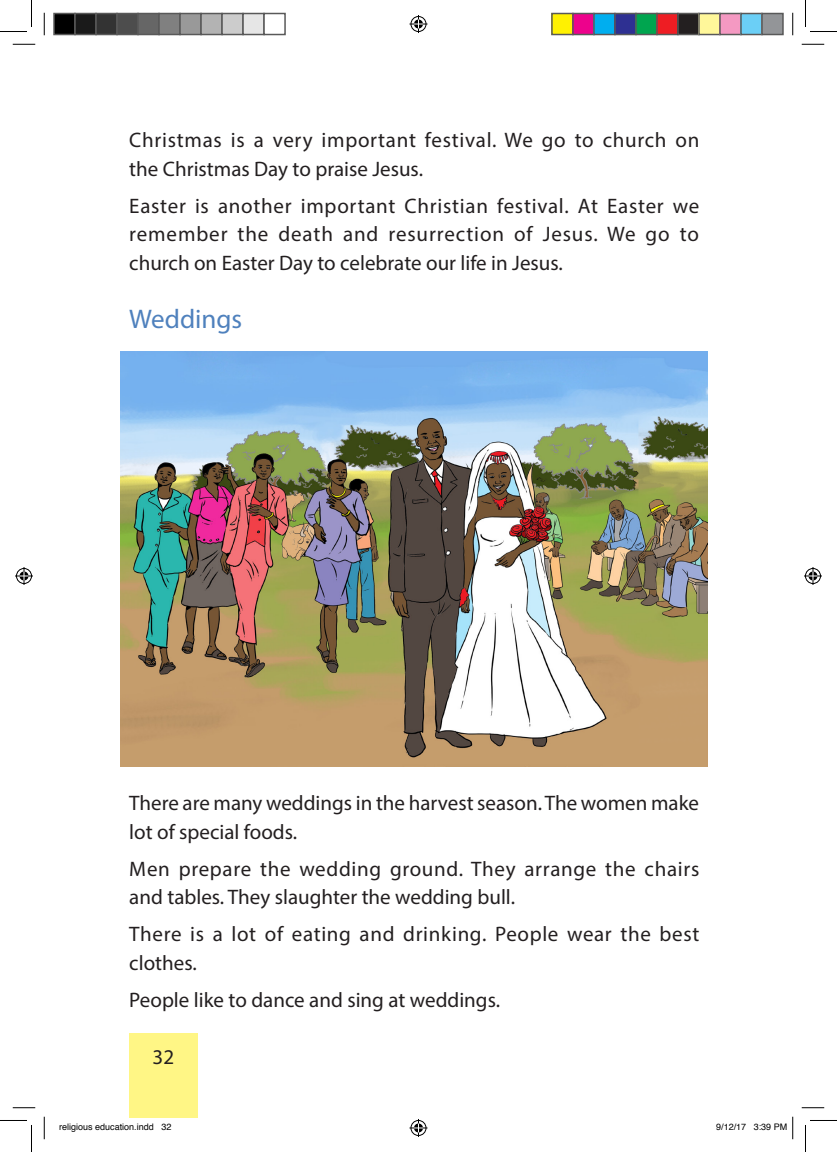
<style>
.page{position:relative;width:837px;height:1152px;background:#fff}
.page>*{position:absolute;margin:0;border:0;box-sizing:border-box;transform-origin:0 0}
.subheading_1{font:27px "Myriad Pro";color:#4f81bd}
.text{font:21px/28.5px "Myriad Pro";color:#231f20;text-align:justify}
.text-2{font:21px/28.5px "Myriad Pro";letter-spacing:.03em;color:#231f20}
.text-3{font:21px/28.5px "Myriad Pro";letter-spacing:.025em;color:#231f20}
.t1{font:9px "Helvetica";color:#000}
</style>
<div class="page">
<div style="left:129px;top:1033px;width:68px;height:84px;background:#fff685"></div>
<img style="left:121px;top:352px;width:586px;height:414px">
<svg style="left:13px;top:44px;width:22px;height:1px"></svg>
<svg style="left:802px;top:44px;width:22px;height:1px"></svg>
<svg style="left:13px;top:1107px;width:22px;height:1px"></svg>
<svg style="left:802px;top:1107px;width:22px;height:1px"></svg>
<svg style="left:44px;top:13px;width:1px;height:22px"></svg>
<svg style="left:44px;top:1116px;width:1px;height:23px"></svg>
<svg style="left:792px;top:13px;width:1px;height:22px"></svg>
<svg style="left:0;top:0;width:32px;height:32px"></svg>
<svg style="left:0;top:1120px;width:32px;height:32px"></svg>
<svg style="left:805px;top:0;width:32px;height:32px"></svg>
<svg style="left:805px;top:1120px;width:32px;height:32px"></svg>
<svg style="left:409px;top:15px;width:18px;height:18px"></svg>
<svg style="left:409px;top:1119px;width:18px;height:17px"></svg>
<svg style="left:15px;top:567px;width:18px;height:18px"></svg>
<svg style="left:804px;top:567px;width:18px;height:18px"></svg>
<div style="left:54px;top:14px;width:21px;height:21px;background:#000"></div>
<div style="left:53px;top:13px;width:23px;height:22px;border:2px solid #595959"></div>
<div style="left:75px;top:14px;width:21px;height:21px;background:#1a1a1a"></div>
<div style="left:74px;top:13px;width:23px;height:22px;border:2px solid #595959"></div>
<div style="left:96px;top:14px;width:21px;height:21px;background:#333"></div>
<div style="left:95px;top:13px;width:23px;height:22px;border:2px solid #595959"></div>
<div style="left:117px;top:14px;width:21px;height:21px;background:#4d4d4d"></div>
<div style="left:116px;top:13px;width:23px;height:22px;border:2px solid #595959"></div>
<div style="left:138px;top:14px;width:21px;height:21px;background:#666"></div>
<div style="left:137px;top:13px;width:23px;height:22px;border:2px solid #595959"></div>
<div style="left:159px;top:14px;width:21px;height:21px;background:#808080"></div>
<div style="left:158px;top:13px;width:23px;height:22px;border:2px solid #595959"></div>
<div style="left:180px;top:14px;width:21px;height:21px;background:#999"></div>
<div style="left:179px;top:13px;width:23px;height:22px;border:2px solid #595959"></div>
<div style="left:201px;top:14px;width:21px;height:21px;background:#b3b3b3"></div>
<div style="left:200px;top:13px;width:23px;height:22px;border:2px solid #595959"></div>
<div style="left:222px;top:14px;width:21px;height:21px;background:#ccc"></div>
<div style="left:221px;top:13px;width:23px;height:22px;border:2px solid #595959"></div>
<div style="left:243px;top:14px;width:21px;height:21px;background:#e6e6e6"></div>
<div style="left:242px;top:13px;width:23px;height:22px;border:2px solid #595959"></div>
<div style="left:263px;top:13px;width:23px;height:22px;border:2px solid #595959"></div>
<div style="left:552px;top:14px;width:21px;height:21px;background:#fff101"></div>
<div style="left:551px;top:13px;width:23px;height:22px;border:2px solid #595959"></div>
<div style="left:573px;top:14px;width:21px;height:21px;background:#ed028c"></div>
<div style="left:572px;top:13px;width:23px;height:22px;border:2px solid #595959"></div>
<div style="left:594px;top:14px;width:21px;height:21px;background:#00aeef"></div>
<div style="left:593px;top:13px;width:23px;height:22px;border:2px solid #595959"></div>
<div style="left:615px;top:14px;width:21px;height:21px;background:#2e3092"></div>
<div style="left:614px;top:13px;width:23px;height:22px;border:2px solid #595959"></div>
<div style="left:636px;top:14px;width:21px;height:21px;background:#00a54f"></div>
<div style="left:635px;top:13px;width:23px;height:22px;border:2px solid #595959"></div>
<div style="left:657px;top:14px;width:21px;height:21px;background:#ee1d23"></div>
<div style="left:656px;top:13px;width:23px;height:22px;border:2px solid #595959"></div>
<div style="left:678px;top:14px;width:21px;height:21px;background:#231f20"></div>
<div style="left:677px;top:13px;width:23px;height:22px;border:2px solid #595959"></div>
<div style="left:699px;top:14px;width:21px;height:21px;background:#fff79a"></div>
<div style="left:698px;top:13px;width:23px;height:22px;border:2px solid #595959"></div>
<div style="left:720px;top:14px;width:21px;height:21px;background:#f499c2"></div>
<div style="left:719px;top:13px;width:23px;height:22px;border:2px solid #595959"></div>
<div style="left:741px;top:14px;width:21px;height:21px;background:#6bcff6"></div>
<div style="left:740px;top:13px;width:23px;height:22px;border:2px solid #595959"></div>
<div style="left:762px;top:14px;width:21px;height:21px;background:#939598"></div>
<div style="left:761px;top:13px;width:23px;height:22px;border:2px solid #595959"></div>
<svg style="left:792px;top:1116px;width:1px;height:23px"></svg>
<p class="text-2" style="left:129px;top:126px;width:572px">Christmas is a very important festival. We go to church on the Christmas Day to praise Jesus.</p>
<p class="text" style="left:129px;top:191px;width:571px">Easter is another important Christian festival. At Easter we remember the death and resurrection of Jesus. We go to church on Easter Day to celebrate our life in Jesus.</p>
<p class="subheading_1" style="left:129px;top:302px;width:115px">Weddings</p>
<p class="text" style="left:129px;top:788px;width:571px">There are many weddings in the harvest season. The women make lot of special foods.</p>
<p class="text-3" style="left:129px;top:854px;width:571px">Men prepare the wedding ground. They arrange the chairs and tables. They slaughter the wedding bull.</p>
<p class="text-2" style="left:129px;top:919px;width:571px">There is a lot of eating and drinking. People wear the best clothes.</p>
<p class="text" style="left:129px;top:985px;width:372px">People like to dance and sing at weddings.</p>
<p class="text" style="left:153px;top:1042px;width:23px">32</p>
<p class="t1" style="left:59px;top:1120px;width:114px">religious education.indd 32</p>
<p class="t1" style="left:716px;top:1120px;width:73px">9/12/17 3:39 PM</p>
</div>
